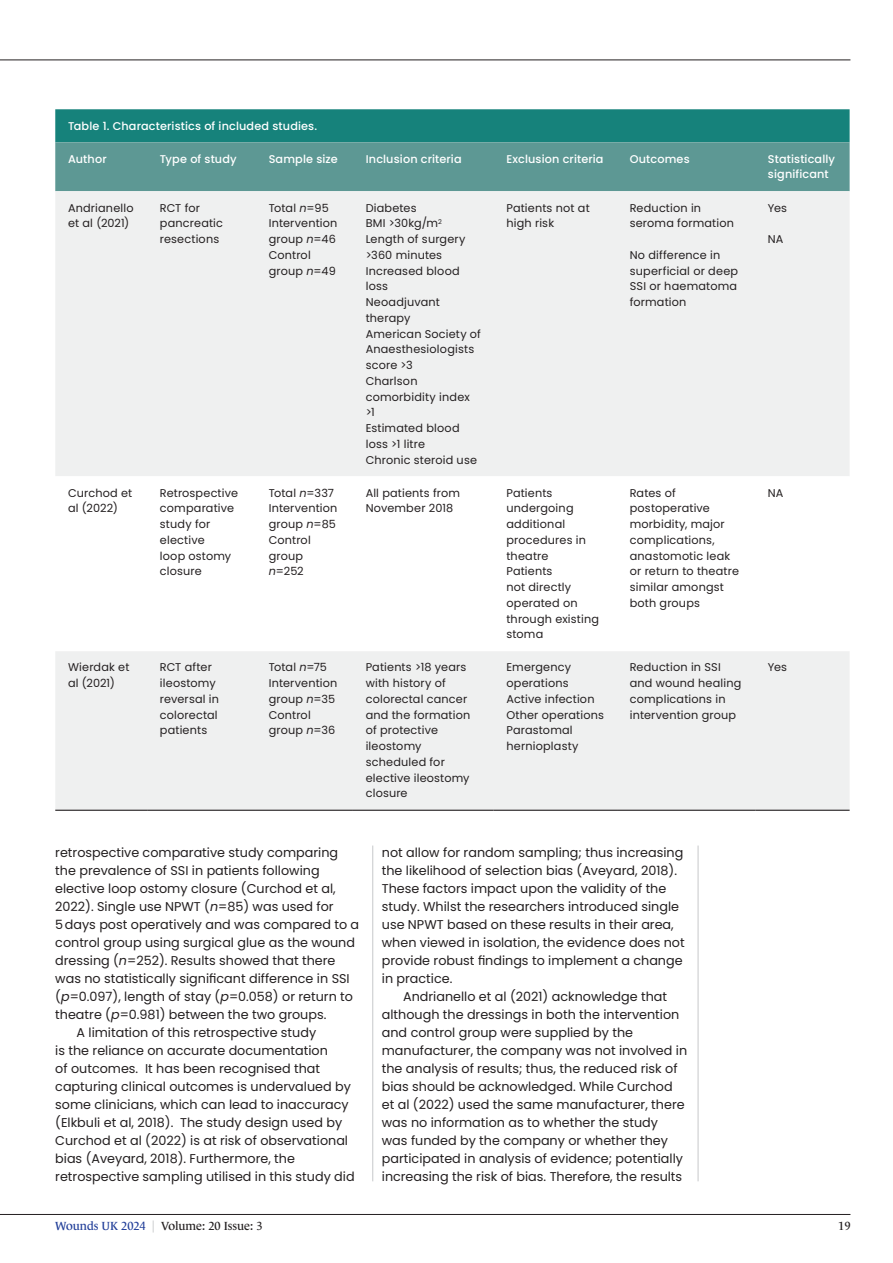
<style>
.page{position:relative;width:893px;height:1263px;background:#fff}
.page>*{position:absolute;margin:0;border:0;box-sizing:border-box;transform-origin:0 0}
.Body_indent{font:12.75px/18px "Poppins";color:#231f20}
.t1{font:12px "Le Monde Journal Std";color:#231f20}
.Table_text{font:11.25px/15.8px "Poppins";letter-spacing:.015em;color:#231f20}
.Table_sub_header{font:500 11.25px/15.8px "Poppins";letter-spacing:.01em;color:#fff}
.s1{font-style:italic}
.s2{color:#223f99}
.s3{color:#c7c8ca}
</style>
<div class="page">
<hr style="left:698px;top:845px;width:1px;height:336px;background:#c7c8ca">
<hr style="left:372px;top:845px;width:1px;height:336px;background:#c7c8ca">
<svg style="left:55px;top:109px;width:795px;height:82px;background:#418f8a"></svg>
<div style="left:55px;top:191px;width:795px;height:619px;background:#eff0f0"></div>
<svg style="left:55px;top:476px;width:795px;height:175px"></svg>
<hr style="left:55px;top:810px;width:92px;height:1px;background:#231f20">
<hr style="left:147px;top:810px;width:109px;height:1px;background:#231f20">
<hr style="left:256px;top:810px;width:97px;height:1px;background:#231f20">
<hr style="left:353px;top:810px;width:141px;height:1px;background:#231f20">
<hr style="left:494px;top:810px;width:123px;height:1px;background:#231f20">
<hr style="left:617px;top:810px;width:138px;height:1px;background:#231f20">
<hr style="left:755px;top:810px;width:95px;height:1px;background:#231f20">
<hr style="left:0;top:60px;width:850px;height:1px;background:#231f20">
<hr style="left:0;top:1214px;width:850px;height:1px;background:#231f20">
<p class="Table_sub_header" style="left:68px;top:118px;width:251px">Table 1. Characteristics of included studies.</p>
<p class="Table_sub_header" style="left:68px;top:151px;width:40px">Author</p>
<p class="Table_sub_header" style="left:160px;top:151px;width:78px">Type of study</p>
<p class="Table_sub_header" style="left:269px;top:151px;width:71px">Sample size</p>
<p class="Table_sub_header" style="left:366px;top:151px;width:98px">Inclusion criteria</p>
<p class="Table_sub_header" style="left:506px;top:151px;width:99px">Exclusion criteria</p>
<p class="Table_sub_header" style="left:630px;top:151px;width:61px">Outcomes</p>
<p class="Table_sub_header" style="left:768px;top:151px;width:69px">Statistically significant</p>
<p class="Table_text" style="left:68px;top:200px;width:67px">Andrianello et al (2021)</p>
<p class="Table_text" style="left:160px;top:200px;width:65px">RCT for pancreatic resections</p>
<p class="Table_text" style="left:269px;top:200px;width:62px">Total <span class="s1">n</span>=95</p>
<p class="Table_text" style="left:366px;top:200px;width:52px">Diabetes</p>
<p class="Table_text" style="left:366px;top:215px;width:78px">BMI &gt;30kg/m<sup>2</sup></p>
<p class="Table_text" style="left:366px;top:231px;width:101px">Length of surgery &gt;360 minutes</p>
<p class="Table_text" style="left:366px;top:263px;width:96px">Increased blood loss</p>
<p class="Table_text" style="left:366px;top:294px;width:76px">Neoadjuvant therapy</p>
<p class="Table_text" style="left:366px;top:326px;width:117px">American Society of<br>Anaesthesiologists score &gt;3</p>
<p class="Table_text" style="left:366px;top:373px;width:106px">Charlson comorbidity index &gt;1</p>
<p class="Table_text" style="left:366px;top:420px;width:95px">Estimated blood loss &gt;1 litre</p>
<p class="Table_text" style="left:366px;top:452px;width:113px">Chronic steroid use</p>
<p class="Table_text" style="left:506px;top:200px;width:85px">Patients not at high risk</p>
<p class="Table_text" style="left:630px;top:200px;width:106px">Reduction in seroma formation</p>
<p class="Table_text" style="left:630px;top:247px;width:110px">No difference in superficial or deep<br>SSI or haematoma formation</p>
<p class="Table_text" style="left:768px;top:200px;width:21px">Yes</p>
<p class="Table_text" style="left:768px;top:231px;width:17px">NA</p>
<p class="Table_text" style="left:269px;top:215px;width:70px">Intervention group <span class="s1">n</span>=46</p>
<p class="Table_text" style="left:269px;top:247px;width:69px">Control group <span class="s1">n</span>=49</p>
<p class="Table_text" style="left:68px;top:485px;width:66px">Curchod et al (2022)</p>
<p class="Table_text" style="left:160px;top:485px;width:80px">Retrospective comparative study for elective<br>loop ostomy closure</p>
<p class="Table_text" style="left:269px;top:485px;width:67px">Total <span class="s1">n</span>=337</p>
<p class="Table_text" style="left:269px;top:501px;width:70px">Intervention group <span class="s1">n</span>=85</p>
<p class="Table_text" style="left:269px;top:532px;width:44px">Control group <span class="s1">n</span>=252</p>
<p class="Table_text" style="left:68px;top:660px;width:63px">Wierdak et al (2021)</p>
<p class="Table_text" style="left:160px;top:660px;width:61px">RCT after ileostomy reversal in colorectal patients</p>
<p class="Table_text" style="left:269px;top:660px;width:60px">Total <span class="s1">n</span>=75</p>
<p class="Table_text" style="left:269px;top:675px;width:70px">Intervention group <span class="s1">n</span>=35</p>
<p class="Table_text" style="left:269px;top:707px;width:68px">Control group <span class="s1">n</span>=36</p>
<p class="Table_text" style="left:366px;top:485px;width:96px">All patients from<br>November 2018</p>
<p class="Table_text" style="left:506px;top:485px;width:81px">Patients undergoing additional procedures in theatre</p>
<p class="Table_text" style="left:506px;top:564px;width:94px">Patients<br>not directly operated on through existing stoma</p>
<p class="Table_text" style="left:366px;top:660px;width:106px">Patients &gt;18 years with history of colorectal cancer and the formation of protective ileostomy scheduled for elective ileostomy closure</p>
<p class="Table_text" style="left:506px;top:660px;width:66px">Emergency operations</p>
<p class="Table_text" style="left:506px;top:691px;width:90px">Active infection</p>
<p class="Table_text" style="left:506px;top:707px;width:99px">Other operations</p>
<p class="Table_text" style="left:506px;top:723px;width:74px">Parastomal hernioplasty</p>
<p class="Table_text" style="left:630px;top:485px;width:111px">Rates of postoperative morbidity, major complications, anastomotic leak or return to theatre similar amongst both groups</p>
<p class="Table_text" style="left:768px;top:485px;width:17px">NA</p>
<p class="Table_text" style="left:630px;top:660px;width:113px">Reduction in SSI and wound healing complications in intervention group</p>
<p class="Table_text" style="left:768px;top:660px;width:21px">Yes</p>
<p class="Body_indent" style="left:55px;top:844px;width:305px">retrospective comparative study comparing the prevalence of SSI in patients following elective loop ostomy closure (Curchod et al, 2022). Single use NPWT (<span class="s1">n</span>=85) was used for 5days post operatively and was compared to a control group using surgical glue as the wound dressing (<span class="s1">n</span>=252). Results showed that there was no statistically significant difference in SSI (<span class="s1">p</span>=0.097), length of stay (<span class="s1">p</span>=0.058) or return to theatre (<span class="s1">p</span>=0.981) between the two groups.</p>
<p class="Body_indent" style="left:55px;top:1024px;width:301px;text-indent:21px">A limitation of this retrospective study<br>is the reliance on accurate documentation<br>of outcomes. It has been recognised that capturing clinical outcomes is undervalued by some clinicians, which can lead to inaccuracy (Elkbuli et al, 2018). The study design used by Curchod et al (2022) is at risk of observational bias (Aveyard, 2018). Furthermore, the retrospective sampling utilised in this study did</p>
<p class="Body_indent" style="left:382px;top:844px;width:304px">not allow for random sampling; thus increasing the likelihood of selection bias (Aveyard, 2018).<br>These factors impact upon the validity of the study. Whilst the researchers introduced single use NPWT based on these results in their area, when viewed in isolation, the evidence does not provide robust findings to implement a change in practice.</p>
<p class="Body_indent" style="left:382px;top:988px;width:307px;text-indent:21px">Andrianello et al (2021) acknowledge that although the dressings in both the intervention and control group were supplied by the manufacturer, the company was not involved in the analysis of results; thus, the reduced risk of bias should be acknowledged. While Curchod et al (2022) used the same manufacturer, there was no information as to whether the study<br>was funded by the company or whether they participated in analysis of evidence; potentially increasing the risk of bias. Therefore, the results</p>
<p class="t1" style="left:55px;top:1219px;width:209px"><span class="s2">Wounds UK 2024</span> <span class="s3">|</span> Volume: 20 Issue: 3</p>
<p class="t1" style="left:838px;top:1219px;width:14px">19</p>
</div>
